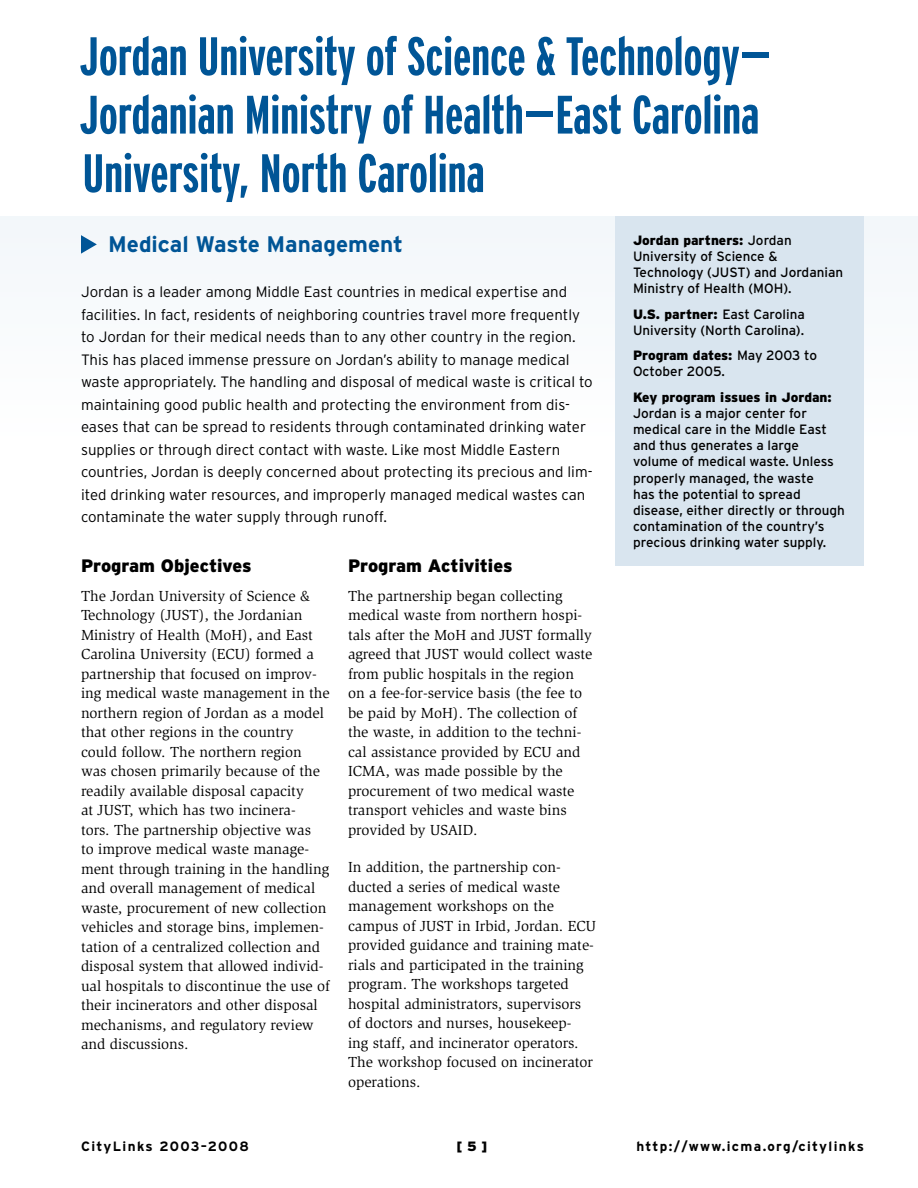
<style>
.page{position:relative;width:918px;height:1188px;background:#fff}
.page>*{position:absolute;margin:0;border:0;box-sizing:border-box;transform-origin:0 0}
.t1{font:700 extra-condensed 54px/58.5px "Interstate";color:#005596}
.t2{font:700 22.5px "Interstate";color:#005596}
.t3{font:900 18px "Interstate";color:#000}
.t4{font:15px/19.5px "Slimbach";color:#000}
.t5{font:300 15px/22.5px "Interstate";color:#000}
.t6{font:13.5px/16.2px "Interstate";color:#000}
.t7{font:700 13.5px "Interstate";letter-spacing:.1em;color:#000}
.t8{font:900 13.5px "Interstate";color:#000}
.s1{font-weight:900}
</style>
<div class="page">
<div style="left:0;top:216px;width:918px;height:230px;background:#f9fbfc"></div>
<svg style="left:81px;top:235px;width:16px;height:19px"></svg>
<div style="left:615px;top:216px;width:249px;height:349px;background:#d9e5ef"></div>
<h1 class="t1" style="left:80px;top:27px;width:693px">Jordan University of Science &amp; Technology—<br>Jordanian Ministry of Health—East Carolina<br>University, North Carolina</h1>
<h2 class="t2" style="left:108px;top:232px;width:296px">Medical Waste Management</h2>
<p class="t5" style="left:81px;top:281px;width:513px">Jordan is a leader among Middle East countries in medical expertise and facilities. In fact, residents of neighboring countries travel more frequently to Jordan for their medical needs than to any other country in the region.<br>This has placed immense pressure on Jordan’s ability to manage medical waste appropriately. The handling and disposal of medical waste is critical to maintaining good public health and protecting the environment from dis&shy;eases that can be spread to residents through contaminated drinking water supplies or through direct contact with waste. Like most Middle Eastern countries, Jordan is deeply concerned about protecting its precious and lim&shy;ited drinking water resources, and improperly managed medical wastes can contaminate the water supply through runoff.</p>
<p class="t3" style="left:81px;top:556px;width:172px">Program Objectives</p>
<p class="t4" style="left:81px;top:586px;width:250px">The Jordan University of Science &amp; Technology (JUST), the Jordanian Ministry of Health (MoH), and East Carolina University (ECU) formed a partnership that focused on improv&shy;ing medical waste management in the northern region of Jordan as a model that other regions in the country could follow. The northern region was chosen primarily because of the readily available disposal capacity<br>at JUST, which has two incinera-<br>tors. The partnership objective was<br>to improve medical waste manage&shy;ment through training in the handling and overall management of medical waste, procurement of new collection vehicles and storage bins, implemen&shy;tation of a centralized collection and disposal system that allowed individ&shy;ual hospitals to discontinue the use of their incinerators and other disposal mechanisms, and regulatory review and discussions.</p>
<p class="t3" style="left:348px;top:556px;width:166px">Program Activities</p>
<p class="t4" style="left:348px;top:586px;width:246px">The partnership began collecting medical waste from northern hospi&shy;tals after the MoH and JUST formally agreed that JUST would collect waste from public hospitals in the region on a fee-for-service basis (the fee to be paid by MoH). The collection of the waste, in addition to the techni&shy;cal assistance provided by ECU and ICMA, was made possible by the procurement of two medical waste transport vehicles and waste bins provided by USAID.</p>
<p class="t4" style="left:348px;top:858px;width:250px">In addition, the partnership con&shy;ducted a series of medical waste management workshops on the campus of JUST in Irbid, Jordan. ECU provided guidance and training mate&shy;rials and participated in the training program. The workshops targeted hospital administrators, supervisors of doctors and nurses, housekeep-<br>ing staff, and incinerator operators.<br>The workshop focused on incinerator operations.</p>
<p class="t6" style="left:633px;top:232px;width:212px"><span class="s1">Jordan partners:</span> Jordan<br>University of Science &amp;<br>Technology (JUST) and Jordanian<br>Ministry of Health (MOH).</p>
<p class="t6" style="left:633px;top:306px;width:173px"><span class="s1">U.S. partner:</span> East Carolina<br>University (North Carolina).</p>
<p class="t6" style="left:633px;top:347px;width:186px"><span class="s1">Program dates:</span> May 2003 to<br>October 2005.</p>
<p class="t8" style="left:633px;top:389px;width:200px">Key program issues in Jordan:</p>
<p class="t6" style="left:633px;top:405px;width:213px">Jordan is a major center for medical care in the Middle East and thus generates a large volume of medical waste. Unless properly managed, the waste<br>has the potential to spread disease, either directly or through contamination of the country’s precious drinking water supply.</p>
<p class="t7" style="left:81px;top:1139px;width:169px">CityLinks 2003–2008</p>
<p class="t8" style="left:456px;top:1138px;width:32px">[ 5 ]</p>
<p class="t7" style="left:636px;top:1139px;width:229px">http://www.icma.org/citylinks</p>
</div>
